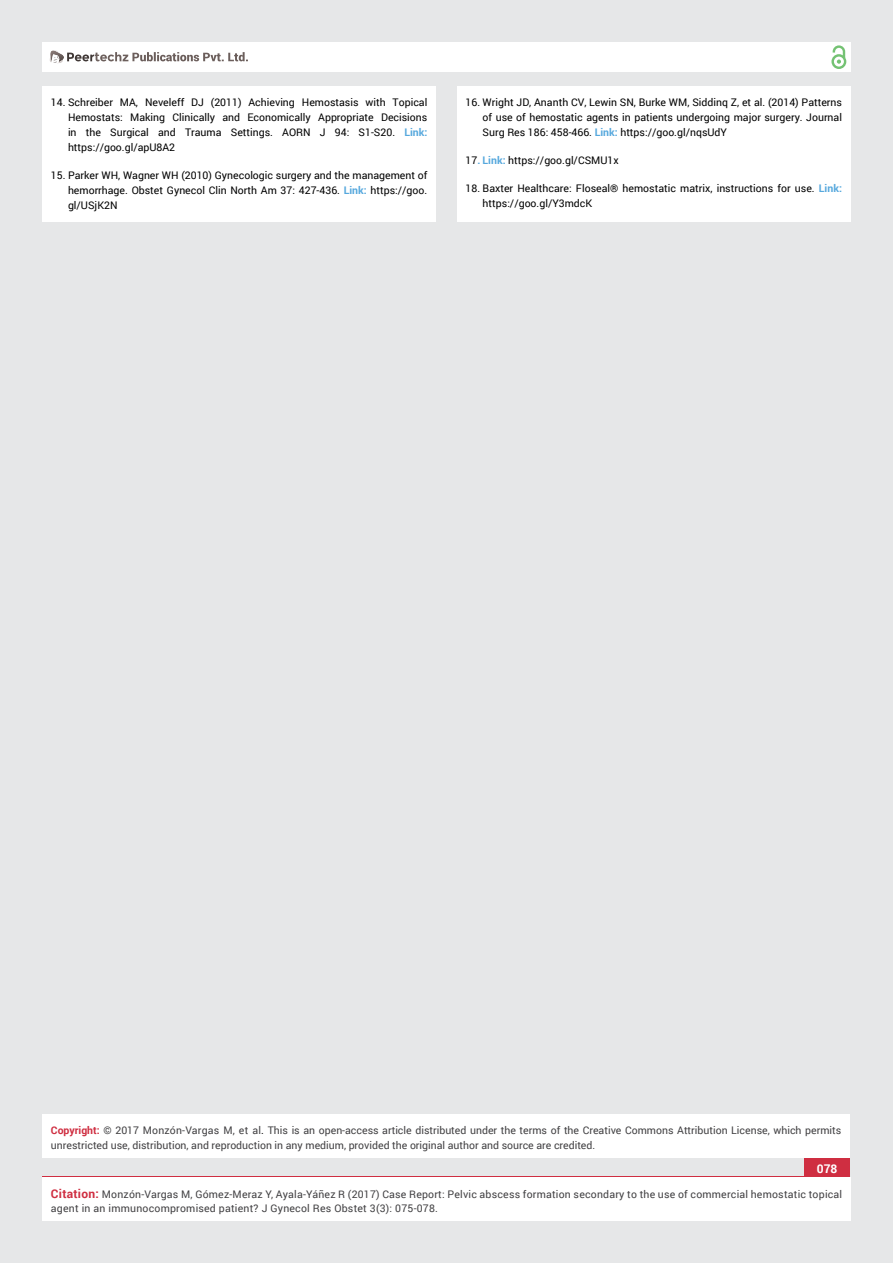
<style>
.page{position:relative;width:893px;height:1263px;background:#e6e7e8}
.page>*{position:absolute;margin:0;border:0;box-sizing:border-box;transform-origin:0 0}
.t1{font:700 12px "Roboto";color:#fff}
.t2{font:10.5px/15px "Roboto";color:#000;text-align:justify}
.t3{font:10.5px/15px "Roboto";color:#414042}
.t4{font:10.5px/13.5px "Roboto";letter-spacing:.02em;color:#414042}
.s1{font-weight:700;color:#56a8dd}
.s2{font-weight:700;color:#cf2e41}
.s3{color:#0e0e0e}
.s4{font-weight:700;font-size:12px;color:#cf2e41}
</style>
<div class="page">
<div style="left:42px;top:43px;width:808px;height:29px;background:#fff"></div>
<div style="left:831px;top:54px;width:15px;height:15px;border:2px solid #74c273;border-radius:50%"></div>
<svg style="left:831px;top:45px;width:15px;height:19px"></svg>
<div style="left:804px;top:1157px;width:46px;height:43px;background:#cf2e41"></div>
<svg style="left:49px;top:50px;width:199px;height:14px"></svg>
<div style="left:42px;top:1177px;width:809px;height:43px;background:#fff"></div>
<div style="left:42px;top:1115px;width:808px;height:43px;background:#fff"></div>
<div style="left:42px;top:87px;width:394px;height:135px;background:#fff"></div>
<div style="left:457px;top:87px;width:393px;height:135px;background:#fff"></div>
<p class="t2" style="left:68px;top:95px;width:361px;text-indent:-17px">14. Schreiber MA, Neveleff DJ (2011) Achieving Hemostasis with Topical Hemostats: Making Clinically and Economically Appropriate Decisions in the Surgical and Trauma Settings. AORN J 94: S1-S20. <span class="s1">Link: </span>https://goo.gl/apU8A2</p>
<p class="t2" style="left:68px;top:167px;width:361px;text-indent:-17px">15. Parker WH, Wagner WH (2010) Gynecologic surgery and the management of hemorrhage. Obstet Gynecol Clin North Am 37: 427-436. <span class="s1">Link:</span> https://goo. gl/USjK2N</p>
<p class="t2" style="left:483px;top:95px;width:361px;text-indent:-17px">16. Wright JD, Ananth CV, Lewin SN, Burke WM, Siddinq Z, et al. (2014) Patterns of use of hemostatic agents in patients undergoing major surgery. Journal Surg Res 186: 458-466. <span class="s1">Link:</span> https://goo.gl/nqsUdY</p>
<p class="t2" style="left:466px;top:152px;width:155px">17<span class="s1">. Link:</span> https://goo.gl/CSMU1x</p>
<p class="t2" style="left:483px;top:180px;width:361px;text-indent:-17px">18. Baxter Healthcare: Floseal® hemostatic matrix, instructions for use. <span class="s1">Link: </span>https://goo.gl/Y3mdcK</p>
<p class="t3" style="left:51px;top:1123px;width:792px"><span class="s2">Copyright:</span> © 2017 Monzón-Vargas M, et al<span class="s3">.</span> This is an open-access article distributed under the terms of the Creative Commons Attribution License, which permits unrestricted use, distribution, and reproduction in any medium, provided the original author and source are credited.</p>
<p class="t1" style="left:817px;top:1161px;width:22px">078</p>
<p class="t4" style="left:51px;top:1188px;width:793px"><span class="s4">Citation:</span> Monzón-Vargas M, Gómez-Meraz Y, Ayala-Yáñez R (2017) Case Report: Pelvic abscess formation secondary to the use of commercial hemostatic topical agent in an immunocompromised patient? J Gynecol Res Obstet 3(3): 075-078.</p>
</div>
